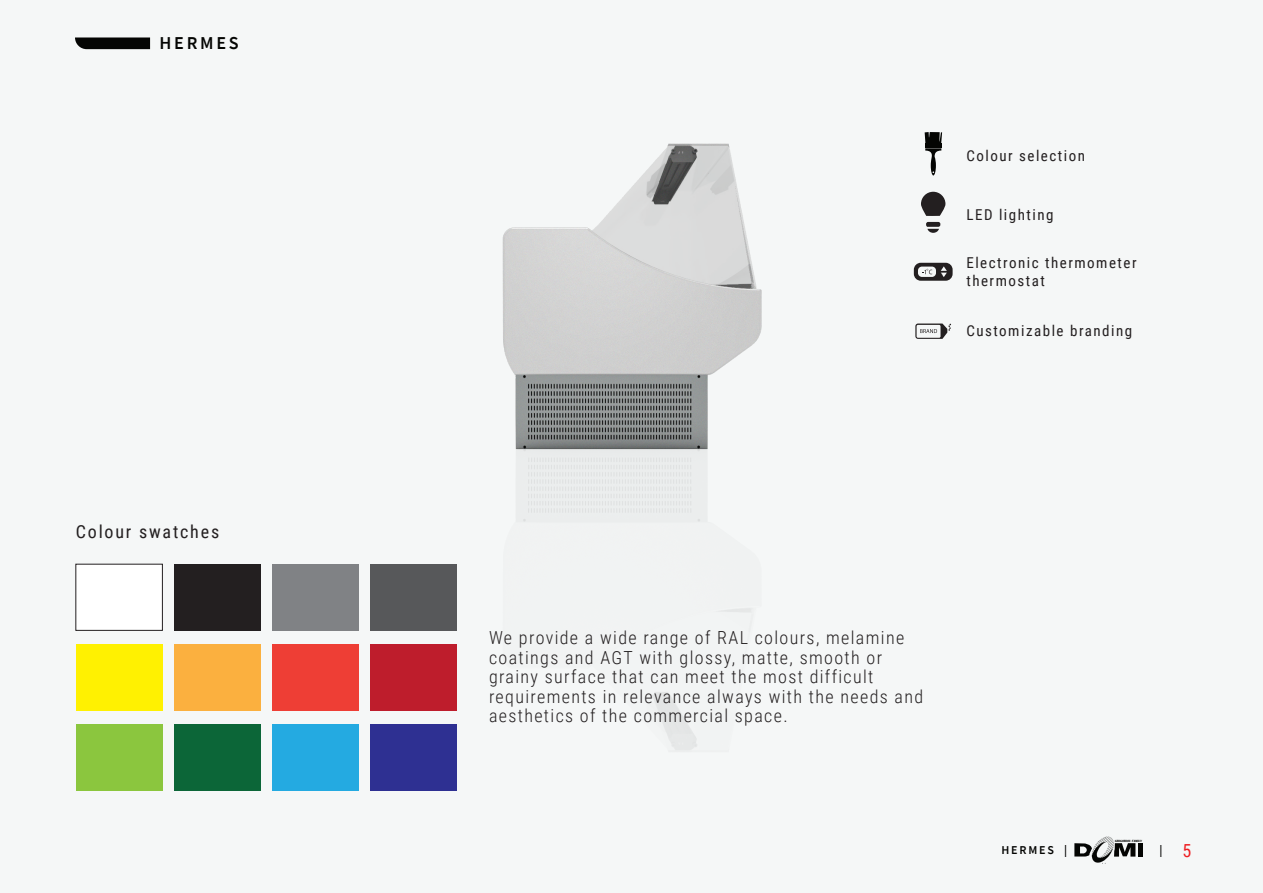
<style>
.page{position:relative;width:1263px;height:893px;background:#f5f7f7}
.page>*{position:absolute;margin:0;border:0;box-sizing:border-box;transform-origin:0 0}
.t1{font:600 18.15px "Source Sans Pro";letter-spacing:.15em;color:#040503}
.t2{font:300 18px/19.5px "Roboto Condensed";letter-spacing:.075em;color:#231f20}
.t3{font:18px "Roboto Condensed";letter-spacing:.1em;color:#231f20}
.t4{font:18px "Roboto Condensed";color:#ee1f23}
.t5{font:15px/18px "Roboto Condensed";letter-spacing:.1em;color:#231f20}
.t6{font:600 12px "Source Sans Pro";letter-spacing:.15em;color:#040503}
.t7{font:italic 700 3.15px "Britannic";color:#040503}
</style>
<div class="page">
<svg style="left:75px;top:38px;width:75px;height:11px"></svg>
<div style="left:1138px;top:843px;width:5px;height:14px;background:#040503"></div>
<svg style="left:1074px;top:836px;width:61px;height:28px"></svg>
<img style="left:502px;top:143px;width:260px;height:298px">
<img style="left:515px;top:441px;width:237px;height:310px">
<svg style="left:921px;top:192px;width:24px;height:24px"></svg>
<svg style="left:926px;top:222px;width:14px;height:11px"></svg>
<svg style="left:914px;top:263px;width:38px;height:18px"></svg>
<svg style="left:915px;top:324px;width:36px;height:15px"></svg>
<svg style="left:925px;top:132px;width:17px;height:43px"></svg>
<div style="left:76px;top:564px;width:87px;height:66px;background:#fff"></div>
<div style="left:174px;top:564px;width:86px;height:66px;background:#231f20"></div>
<div style="left:272px;top:564px;width:86px;height:66px;background:#808285"></div>
<div style="left:370px;top:564px;width:86px;height:66px;background:#57585a"></div>
<div style="left:76px;top:644px;width:86px;height:66px;background:#fff101"></div>
<div style="left:174px;top:644px;width:86px;height:66px;background:#fbb03f"></div>
<div style="left:272px;top:644px;width:86px;height:66px;background:#ee3e35"></div>
<div style="left:76px;top:724px;width:86px;height:67px;background:#8bc63e"></div>
<div style="left:174px;top:724px;width:86px;height:67px;background:#0c6638"></div>
<div style="left:272px;top:724px;width:86px;height:67px;background:#24aae1"></div>
<div style="left:370px;top:644px;width:86px;height:66px;background:#be1d2c"></div>
<div style="left:370px;top:724px;width:86px;height:67px;background:#2e3092"></div>
<p class="t1" style="left:159px;top:31px;width:81px">HERMES</p>
<p class="t3" style="left:76px;top:519px;width:145px">Colour swatches</p>
<p class="t5" style="left:966px;top:146px;width:120px">Colour selection</p>
<p class="t5" style="left:966px;top:205px;width:89px">LED lighting</p>
<p class="t5" style="left:966px;top:253px;width:172px">Electronic thermometer thermostat</p>
<p class="t5" style="left:966px;top:321px;width:167px">Customizable branding</p>
<p class="t2" style="left:489px;top:627px;width:436px">We provide a wide range of RAL colours, melamine coatings and AGT with glossy, matte, smooth or grainy surface that can meet the most difficult requirements in relevance always with the needs and aesthetics of the commercial space.</p>
<p class="t7" style="left:1115px;top:839px;width:29px">GRIGORIOU FAMILY</p>
<p class="t6" style="left:1001px;top:843px;width:67px">HERMES |</p>
<p class="t6" style="left:1159px;top:843px;width:5px">|</p>
<p class="t4" style="left:1182px;top:838px;width:10px">5</p>
</div>
